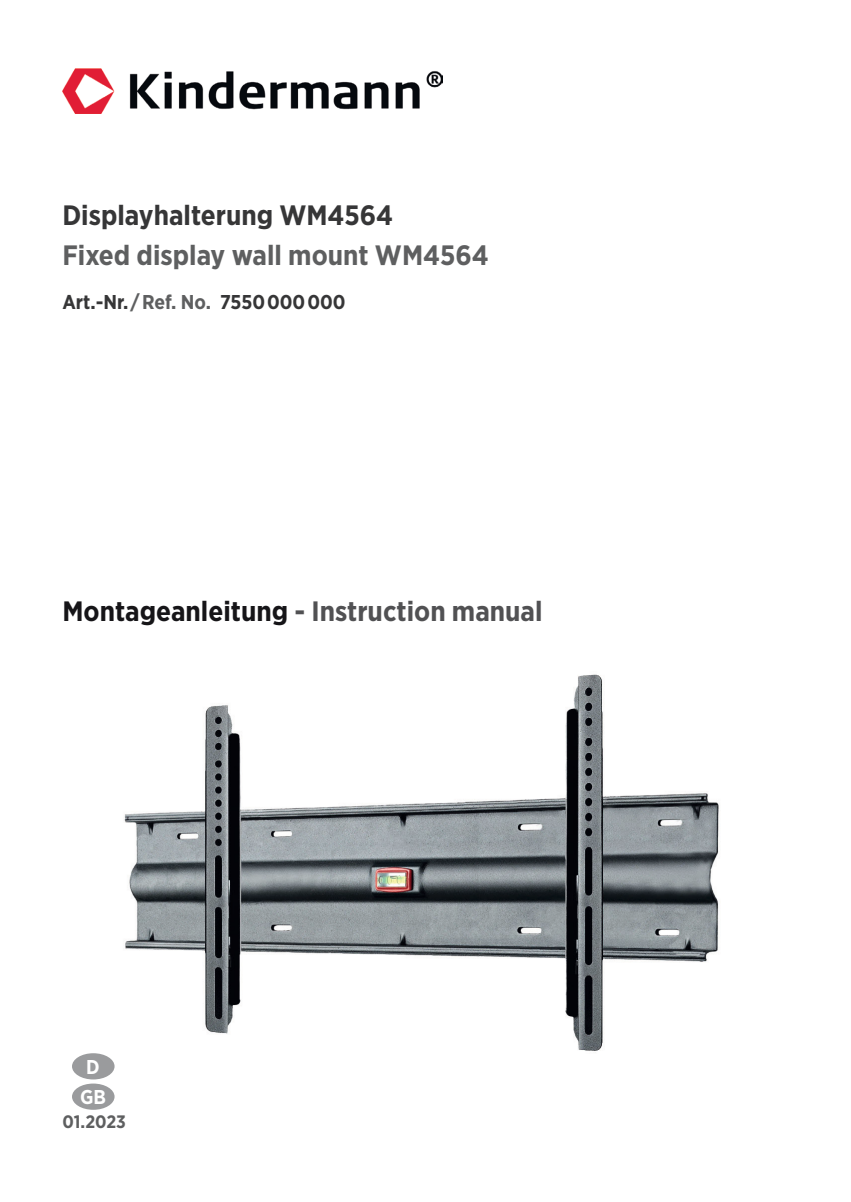
<style>
.page{position:relative;width:851px;height:1202px;background:#fff}
.page>*{position:absolute;margin:0;border:0;box-sizing:border-box;transform-origin:0 0}
.head_DIN_A5___Montag{font:700 28px "Gotham Narrow";color:#515153}
.header_DIN_A5___Arti{font:700 28px "Gotham Narrow";color:#5e5f60}
.header_DIN_A5___Arti-2{font:700 28px "Gotham Narrow";color:#363637}
.header_DIN_A5___Arti-3{font:700 20px "Gotham Narrow";color:#363637}
.t1{font:700 20px "Gotham Narrow";color:#fff}
.body_DIN_A5___Monat{font:700 18px "Gotham Narrow";color:#5e5f60}
.s1{color:#5e5f60}
.s2{color:#161518}
</style>
<div class="page">
<img style="left:62px;top:68px;width:380px;height:45px">
<img style="left:124px;top:674px;width:595px;height:379px">
<div style="left:72px;top:1083px;width:42px;height:27px;background:#9a9b9d;border-radius:50%"></div>
<div style="left:72px;top:1053px;width:42px;height:26px;background:#9a9b9d;border-radius:50%"></div>
<p class="header_DIN_A5___Arti-2" style="left:62px;top:197px;width:332px">Displayhalterung WM4564</p>
<p class="header_DIN_A5___Arti" style="left:62px;top:237px;width:428px">Fixed display wall mount WM4564</p>
<p class="header_DIN_A5___Arti-3" style="left:62px;top:289px;width:284px">Art.-Nr.<span class="s1">/ Ref. No.</span> 7550000000</p>
<p class="head_DIN_A5___Montag" style="left:62px;top:593px;width:481px"><span class="s2">Montageanleitung</span> - Instruction manual</p>
<p class="t1" style="left:86px;top:1054px;width:15px">D</p>
<p class="t1" style="left:80px;top:1084px;width:27px">GB</p>
<p class="body_DIN_A5___Monat" style="left:62px;top:1110px;width:65px">01.2023</p>
</div>
